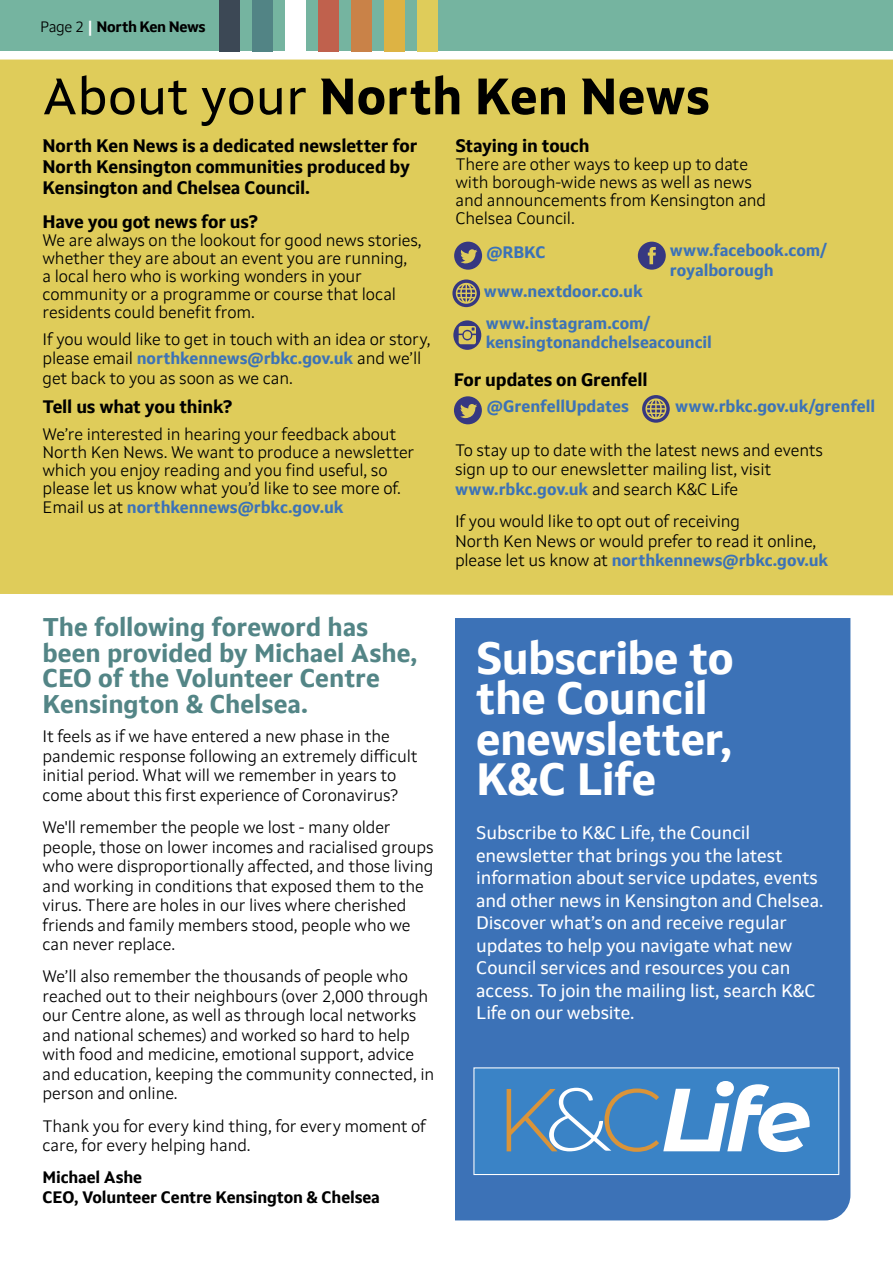
<style>
.page{position:relative;width:893px;height:1263px;background:#fff}
.page>*{position:absolute;margin:0;border:0;box-sizing:border-box;transform-origin:0 0}
.t1{font:700 51px "Setimo";color:#000}
.t2{font:700 45px/40.5px "Setimo";letter-spacing:-.01em;color:#fff}
.t3{font:700 25.5px/25.5px "Setimo";letter-spacing:-.005em;color:#538586}
.t4{font:18px/22.5px "Setimo";letter-spacing:-.01em;color:#fff}
.t5{font:700 18px/21px "Setimo";letter-spacing:-.01em;color:#000}
.t6{font:300 16.5px/19.5px "Setimo";letter-spacing:-.01em;color:#000}
.t7{font:700 16.5px/19.5px "Setimo";color:#3c72b7}
.t8{font:700 16.5px/19.5px "Setimo";letter-spacing:-.01em;color:#000}
.t9{font:700 15px "Setimo";letter-spacing:-.03em;color:#000}
.s1{font-weight:300}
.s2{font-family:"Futura PT";color:#fff}
.s3{font-weight:400}
.s4{font-weight:700;color:#3c72b7}
.s5{font-weight:300;color:#000}
</style>
<div class="page">
<div style="left:0;top:0;width:893px;height:51px;background:#75b4a0"></div>
<div style="left:219px;top:0;width:21px;height:51px;background:#3c4855"></div>
<div style="left:252px;top:0;width:21px;height:51px;background:#528485"></div>
<div style="left:286px;top:0;width:20px;height:51px;background:#fff"></div>
<div style="left:319px;top:0;width:20px;height:51px;background:#c0614d"></div>
<div style="left:352px;top:0;width:20px;height:51px;background:#c98248"></div>
<div style="left:385px;top:0;width:20px;height:51px;background:#ddb344"></div>
<div style="left:418px;top:0;width:20px;height:51px;background:#dfcc5a"></div>
<div style="left:0;top:60px;width:893px;height:535px;background:#dfcc5a"></div>
<div style="left:455px;top:618px;width:395px;height:602px;background:#3c72b7"></div>
<div style="left:474px;top:1068px;width:365px;height:106px;background:#3a83c6"></div>
<svg style="left:507px;top:1081px;width:303px;height:71px"></svg>
<div style="left:473px;top:1067px;width:366px;height:108px;border:1px solid #fff"></div>
<svg style="left:454px;top:396px;width:28px;height:28px"></svg>
<svg style="left:642px;top:395px;width:28px;height:28px"></svg>
<svg style="left:454px;top:242px;width:28px;height:28px"></svg>
<svg style="left:638px;top:242px;width:28px;height:28px"></svg>
<svg style="left:452px;top:279px;width:28px;height:28px"></svg>
<svg style="left:453px;top:320px;width:28px;height:30px"></svg>
<svg style="left:459px;top:326px;width:17px;height:18px"></svg>
<p class="t9" style="left:40px;top:18px;width:167px"><span class="s1">Page 2</span> <span class="s2">|</span> North Ken News</p>
<h1 class="t1" style="left:43px;top:66px;width:669px"><span class="s3">About your</span> North Ken News</h1>
<p class="t5" style="left:43px;top:135px;width:376px">North Ken News is a dedicated newsletter for<br>North Kensington communities produced by<br>Kensington and Chelsea Council.</p>
<p class="t5" style="left:43px;top:211px;width:217px">Have you got news for us?</p>
<p class="t6" style="left:43px;top:231px;width:381px;line-height:18px">We are always on the lookout for good news stories, whether they are about an event you are running,<br>a local hero who is working wonders in your community or a programme or course that local residents could benefit from.</p>
<p class="t6" style="left:43px;top:329px;width:389px">If you would like to get in touch with an idea or story, please email <span class="s4">northkennews@rbkc.gov.uk</span> and we’ll get back to you as soon as we can.</p>
<p class="t5" style="left:43px;top:396px;width:191px">Tell us what you think?</p>
<p class="t6" style="left:43px;top:425px;width:373px;line-height:18px">We’re interested in hearing your feedback about North Ken News. We want to produce a newsletter which you enjoy reading and you find useful, so please let us know what you’d like to see more of.</p>
<p class="t7" style="left:43px;top:497px;width:303px"><span class="s5">Email us at</span> northkennews@rbkc.gov.uk</p>
<p class="t5" style="left:455px;top:135px;width:135px">Staying in touch</p>
<p class="t6" style="left:455px;top:155px;width:312px;line-height:18px">There are other ways to keep up to date with borough-wide news as well as news and announcements from Kensington and<br>Chelsea Council.</p>
<p class="t7" style="left:486px;top:242px;width:61px">@RBKC</p>
<p class="t7" style="left:670px;top:241px;width:159px">www.facebook.com/ royalborough</p>
<p class="t7" style="left:484px;top:275px;width:168px;line-height:32px">www.nextdoor.co.uk www.instagram.com/</p>
<p class="t7" style="left:486px;top:333px;width:228px">kensingtonandchelseacouncil</p>
<p class="t5" style="left:454px;top:369px;width:195px">For updates on Grenfell</p>
<p class="t7" style="left:487px;top:396px;width:144px">@GrenfellUpdates</p>
<p class="t7" style="left:675px;top:397px;width:202px">www.rbkc.gov.uk/grenfell</p>
<p class="t6" style="left:455px;top:440px;width:370px">To stay up to date with the latest news and events sign up to our enewsletter mailing list, visit <span class="s4">www.rbkc.gov.uk</span> and search K&amp;C Life</p>
<p class="t6" style="left:455px;top:511px;width:375px">If you would like to opt out of receiving<br>North Ken News or would prefer to read it online, please let us know at <span class="s4">northkennews@rbkc.gov.uk</span></p>
<h3 class="t3" style="left:43px;top:614px;width:376px">The following foreword has been provided by Michael Ashe,<br>CEO of the Volunteer Centre<br>Kensington &amp; Chelsea.</h3>
<p class="t6" style="left:43px;top:727px;width:377px">It feels as if we have entered a new phase in the pandemic response following an extremely difficult initial period. What will we remember in years to come about this first experience of Coronavirus?</p>
<p class="t6" style="left:43px;top:817px;width:393px">We'll remember the people we lost - many older people, those on lower incomes and racialised groups who were disproportionally affected, and those living and working in conditions that exposed them to the virus. There are holes in our lives where cherished friends and family members stood, people who we can never replace.</p>
<p class="t6" style="left:43px;top:967px;width:393px">We’ll also remember the thousands of people who reached out to their neighbours (over 2,000 through our Centre alone, as well as through local networks and national schemes) and worked so hard to help with food and medicine, emotional support, advice and education, keeping the community connected, in person and online.</p>
<p class="t6" style="left:43px;top:1116px;width:385px">Thank you for every kind thing, for every moment of care, for every helping hand.</p>
<p class="t8" style="left:43px;top:1168px;width:339px">Michael Ashe<br>CEO, Volunteer Centre Kensington &amp; Chelsea</p>
<h2 class="t2" style="left:476px;top:637px;width:259px">Subscribe to the Council enewsletter,<br>K&amp;C Life</h2>
<p class="t4" style="left:476px;top:821px;width:349px">Subscribe to K&amp;C Life, the Council enewsletter that brings you the latest information about service updates, events and other news in Kensington and Chelsea.<br>Discover what’s on and receive regular updates to help you navigate what new Council services and resources you can access. To join the mailing list, search K&amp;C Life on our website.</p>
</div>
